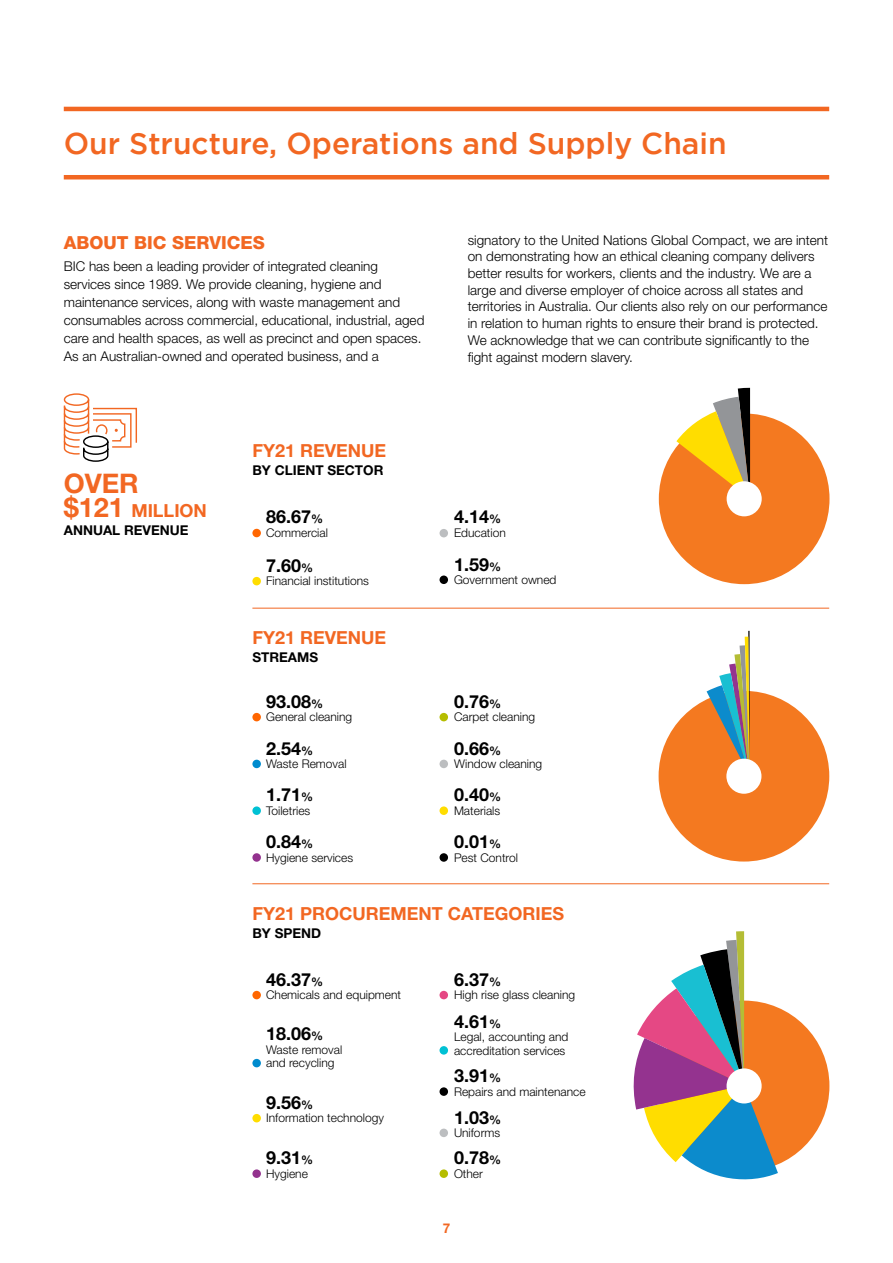
<style>
.page{position:relative;width:893px;height:1263px;background:#fff}
.page>*{position:absolute;margin:0;border:0;box-sizing:border-box;transform-origin:0 0}
.t1{font:500 30px "Gotham";color:#f26722}
.t2{font:700 27px "Helvetica Neue LT";color:#f26722}
.t3{font:700 18px "Helvetica Neue LT";color:#000}
.t4{font:700 18px "Helvetica Neue LT";color:#f26722}
.t5{font:800 18px "Helvetica Neue LT";color:#f26722}
.t6{font:300 13.5px/16.6px "Helvetica Neue LT";color:#000}
.t7{font:700 13.5px "Helvetica Neue LT";color:#000}
.t8{font:700 13.5px "Helvetica Neue LT";color:#f26722}
.t9{font:300 12px/13.5px "Helvetica Neue LT";color:#000}
.s1{font-size:27px}
.s2{font-size:12px}
</style>
<div class="page">
<div style="left:659px;top:413px;width:170px;height:171px;background:#f47920;border-radius:50%"></div>
<div style="left:659px;top:691px;width:170px;height:170px;background:#f47920;border-radius:50%"></div>
<div style="left:659px;top:1000px;width:170px;height:171px;background:#f47920;border-radius:50%"></div>
<svg style="left:707px;top:631px;width:42px;height:135px"></svg>
<svg style="left:633px;top:931px;width:145px;height:249px"></svg>
<svg style="left:676px;top:388px;width:74px;height:111px"></svg>
<div style="left:727px;top:481px;width:35px;height:35px;background:#fff;border-radius:50%"></div>
<div style="left:726px;top:759px;width:35px;height:35px;background:#fff;border-radius:50%"></div>
<div style="left:727px;top:1068px;width:35px;height:35px;background:#fff;border-radius:50%"></div>
<svg style="left:63px;top:393px;width:74px;height:69px"></svg>
<hr style="left:64px;top:107px;width:765px;height:4px;background:#f26722">
<hr style="left:64px;top:175px;width:765px;height:4px;background:#f26722">
<svg style="left:439px;top:853px;width:9px;height:9px"></svg>
<hr style="left:252px;top:883px;width:577px;height:1px;background:#f26722">
<div style="left:252px;top:529px;width:9px;height:8px;background:#f60;border-radius:50%"></div>
<div style="left:252px;top:713px;width:9px;height:8px;background:#f60;border-radius:50%"></div>
<div style="left:439px;top:713px;width:9px;height:8px;background:#b5bd00;border-radius:50%"></div>
<div style="left:252px;top:760px;width:9px;height:8px;background:#008bce;border-radius:50%"></div>
<div style="left:252px;top:577px;width:9px;height:8px;background:#fd0;border-radius:50%"></div>
<div style="left:439px;top:806px;width:9px;height:9px;background:#fd0;border-radius:50%"></div>
<div style="left:439px;top:529px;width:9px;height:8px;background:#bcbec0;border-radius:50%"></div>
<div style="left:439px;top:760px;width:9px;height:8px;background:#bcbec0;border-radius:50%"></div>
<div style="left:439px;top:575px;width:9px;height:9px;background:#000;border-radius:50%"></div>
<div style="left:252px;top:991px;width:9px;height:8px;background:#f60;border-radius:50%"></div>
<div style="left:439px;top:1169px;width:9px;height:9px;background:#b5bd00;border-radius:50%"></div>
<div style="left:252px;top:1169px;width:9px;height:9px;background:#93328e;border-radius:50%"></div>
<div style="left:439px;top:991px;width:9px;height:8px;background:#e54884;border-radius:50%"></div>
<div style="left:439px;top:1128px;width:9px;height:9px;background:#bcbec0;border-radius:50%"></div>
<div style="left:439px;top:1087px;width:9px;height:9px;background:#000;border-radius:50%"></div>
<div style="left:252px;top:1114px;width:9px;height:8px;background:#fd0;border-radius:50%"></div>
<div style="left:252px;top:1059px;width:9px;height:8px;background:#008bce;border-radius:50%"></div>
<div style="left:439px;top:1046px;width:9px;height:8px;background:#00c1d4;border-radius:50%"></div>
<div style="left:252px;top:806px;width:9px;height:9px;background:#00c1d4;border-radius:50%"></div>
<hr style="left:252px;top:608px;width:577px;height:1px;background:#f26722">
<div style="left:252px;top:853px;width:9px;height:9px;background:#93328e;border-radius:50%"></div>
<h1 class="t1" style="left:64px;top:126px;width:664px">Our Structure, Operations and Supply Chain</h1>
<h3 class="t5" style="left:64px;top:232px;width:203px">ABOUT BIC SERVICES</h3>
<p class="t6" style="left:64px;top:257px;width:362px;line-height:18px">BIC has been a leading provider of integrated cleaning services since 1989. We provide cleaning, hygiene and maintenance services, along with waste management and consumables across commercial, educational, industrial, aged care and health spaces, as well as precinct and open spaces.<br>As an Australian-owned and operated business, and a</p>
<p class="t6" style="left:468px;top:231px;width:362px">signatory to the United Nations Global Compact, we are intent on demonstrating how an ethical cleaning company delivers better results for workers, clients and the industry. We are a large and diverse employer of choice across all states and territories in Australia. Our clients also rely on our performance in relation to human rights to ensure their brand is protected.<br>We acknowledge that we can contribute significantly to the fight against modern slavery.</p>
<h2 class="t2" style="left:64px;top:467px;width:77px">OVER</h2>
<h3 class="t4" style="left:64px;top:500px;width:145px"><span class="s1">$121</span> MILLION</h3>
<p class="t7" style="left:64px;top:522px;width:126px">ANNUAL REVENUE</p>
<h3 class="t4" style="left:252px;top:439px;width:135px">FY21 REVENUE</h3>
<p class="t7" style="left:252px;top:462px;width:133px">BY CLIENT SECTOR</p>
<h3 class="t3" style="left:266px;top:505px;width:59px">86.67<span class="s2">%</span></h3>
<p class="t9" style="left:266px;top:525px;width:63px">Commercial</p>
<h3 class="t3" style="left:266px;top:554px;width:49px">7.60<span class="s2">%</span></h3>
<p class="t9" style="left:266px;top:574px;width:104px">Financial institutions</p>
<h3 class="t4" style="left:252px;top:626px;width:135px">FY21 REVENUE</h3>
<p class="t7" style="left:252px;top:649px;width:67px">STREAMS</p>
<h3 class="t3" style="left:266px;top:690px;width:59px">93.08<span class="s2">%</span></h3>
<p class="t9" style="left:266px;top:710px;width:88px">General cleaning</p>
<h3 class="t3" style="left:266px;top:737px;width:49px">2.54<span class="s2">%</span></h3>
<p class="t9" style="left:266px;top:757px;width:82px">Waste Removal</p>
<h3 class="t3" style="left:266px;top:784px;width:49px">1.71<span class="s2">%</span></h3>
<p class="t9" style="left:266px;top:804px;width:46px">Toiletries</p>
<h3 class="t3" style="left:266px;top:831px;width:49px">0.84<span class="s2">%</span></h3>
<p class="t9" style="left:266px;top:850px;width:88px">Hygiene services</p>
<h3 class="t3" style="left:454px;top:505px;width:49px">4.14<span class="s2">%</span></h3>
<p class="t9" style="left:454px;top:525px;width:53px">Education</p>
<h3 class="t3" style="left:454px;top:553px;width:49px">1.59<span class="s2">%</span></h3>
<p class="t9" style="left:454px;top:573px;width:104px">Government owned</p>
<h3 class="t3" style="left:454px;top:690px;width:49px">0.76<span class="s2">%</span></h3>
<p class="t9" style="left:454px;top:710px;width:83px">Carpet cleaning</p>
<h3 class="t3" style="left:454px;top:737px;width:49px">0.66<span class="s2">%</span></h3>
<p class="t9" style="left:454px;top:757px;width:90px">Window cleaning</p>
<h3 class="t3" style="left:454px;top:784px;width:49px">0.40<span class="s2">%</span></h3>
<p class="t9" style="left:454px;top:804px;width:48px">Materials</p>
<h3 class="t3" style="left:454px;top:831px;width:49px">0.01<span class="s2">%</span></h3>
<p class="t9" style="left:454px;top:850px;width:66px">Pest Control</p>
<h3 class="t4" style="left:252px;top:902px;width:313px">FY21 PROCUREMENT CATEGORIES</h3>
<p class="t7" style="left:252px;top:925px;width:70px">BY SPEND</p>
<h3 class="t3" style="left:266px;top:968px;width:59px">46.37<span class="s2">%</span></h3>
<p class="t9" style="left:266px;top:988px;width:136px">Chemicals and equipment</p>
<h3 class="t3" style="left:454px;top:968px;width:49px">6.37<span class="s2">%</span></h3>
<p class="t9" style="left:454px;top:988px;width:123px">High rise glass cleaning</p>
<h3 class="t3" style="left:266px;top:1023px;width:59px">18.06<span class="s2">%</span></h3>
<p class="t9" style="left:266px;top:1042px;width:78px">Waste removal and recycling</p>
<h3 class="t3" style="left:266px;top:1091px;width:49px">9.56<span class="s2">%</span></h3>
<p class="t9" style="left:266px;top:1111px;width:119px">Information technology</p>
<h3 class="t3" style="left:266px;top:1147px;width:49px">9.31<span class="s2">%</span></h3>
<p class="t9" style="left:266px;top:1167px;width:43px">Hygiene</p>
<h3 class="t3" style="left:454px;top:1010px;width:49px">4.61<span class="s2">%</span></h3>
<p class="t9" style="left:454px;top:1030px;width:116px">Legal, accounting and accreditation services</p>
<h3 class="t3" style="left:454px;top:1065px;width:49px">3.91<span class="s2">%</span></h3>
<p class="t9" style="left:454px;top:1084px;width:133px">Repairs and maintenance</p>
<h3 class="t3" style="left:454px;top:1106px;width:49px">1.03<span class="s2">%</span></h3>
<p class="t9" style="left:454px;top:1126px;width:48px">Uniforms</p>
<h3 class="t3" style="left:454px;top:1147px;width:49px">0.78<span class="s2">%</span></h3>
<p class="t9" style="left:454px;top:1167px;width:30px">Other</p>
<p class="t8" style="left:443px;top:1220px;width:9px">7</p>
</div>
